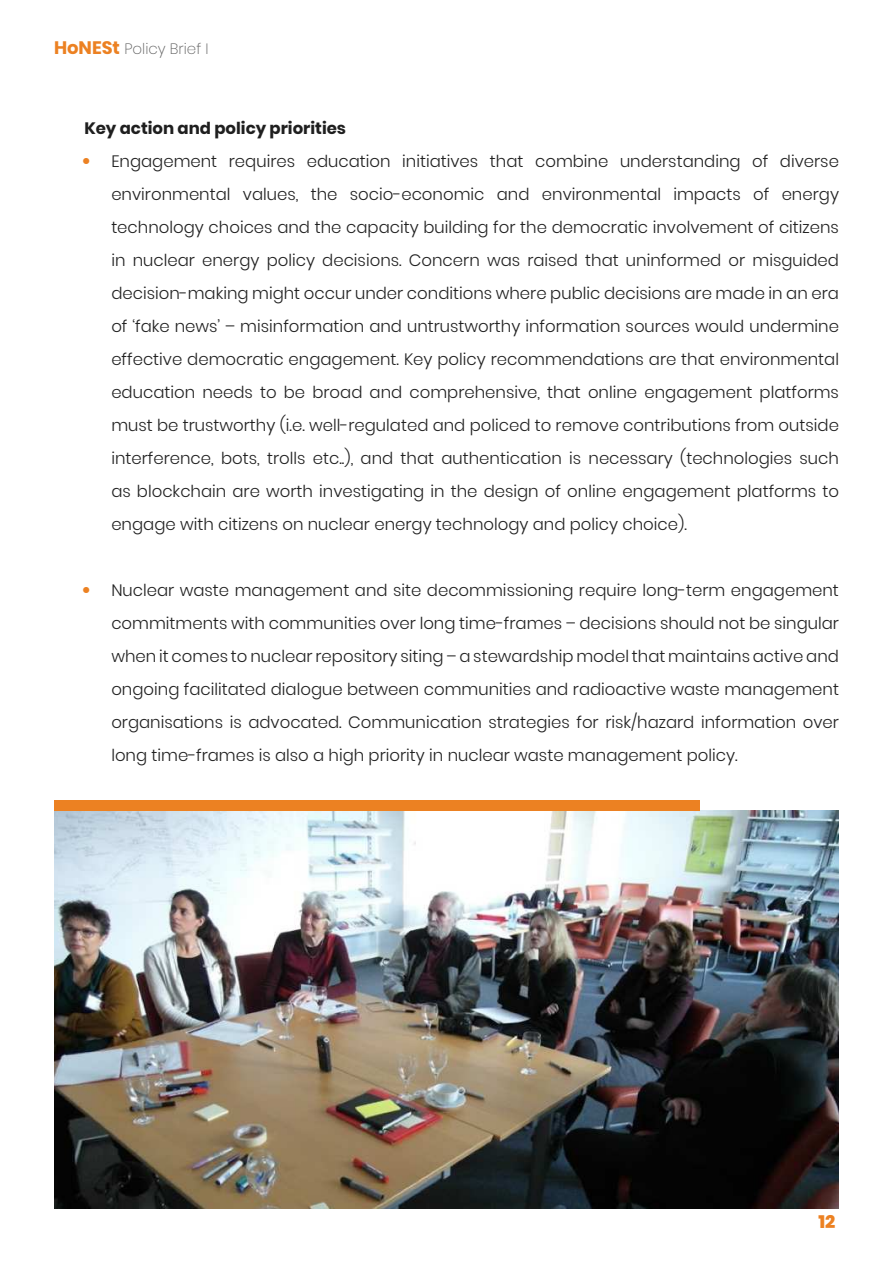
<style>
.page{position:relative;width:893px;height:1263px;background:#fff}
.page>*{position:absolute;margin:0;border:0;box-sizing:border-box;transform-origin:0 0}
.t1{font:800 18px "Poppins";color:#ec8122}
.t2{font:300 16.5px/33px "Poppins";color:#212121;text-align:justify}
.t3{font:700 16.5px "Poppins";color:#1f1f1f}
.t4{font:200 15px "Poppins";color:#606060}
.s1{font-weight:700;font-size:18px;color:#ec8122}
.s2{font-weight:900;font-size:18px;color:#ec8122}
</style>
<div class="page">
<img style="left:54px;top:811px;width:785px;height:398px">
<div style="left:54px;top:800px;width:645px;height:11px;background:#ec8122"></div>
<p class="t4" style="left:54px;top:39px;width:156px"><span class="s1">HoNESt</span> Policy Brief I</p>
<p class="t3" style="left:84px;top:120px;width:263px">Key action and policy priorities</p>
<p class="t2" style="left:111px;top:144px;width:729px;text-indent:-30px"><span class="s2">•</span> Engagement requires education initiatives that combine understanding of diverse environmental values, the socio-economic and environmental impacts of energy technology choices and the capacity building for the democratic involvement of citizens in nuclear energy policy decisions. Concern was raised that uninformed or misguided decision-making might occur under conditions where public decisions are made in an era of ‘fake news’ – misinformation and untrustworthy information sources would undermine effective democratic engagement. Key policy recommendations are that environmental education needs to be broad and comprehensive, that online engagement platforms must be trustworthy (i.e. well-regulated and policed to remove contributions from outside interference, bots, trolls etc..), and that authentication is necessary (technologies such as blockchain are worth investigating in the design of online engagement platforms to engage with citizens on nuclear energy technology and policy choice).</p>
<p class="t2" style="left:111px;top:573px;width:729px;text-indent:-30px"><span class="s2">•</span> Nuclear waste management and site decommissioning require long-term engagement commitments with communities over long time-frames – decisions should not be singular when it comes to nuclear repository siting – a stewardship model that maintains active and ongoing facilitated dialogue between communities and radioactive waste management organisations is advocated. Communication strategies for risk/hazard information over long time-frames is also a high priority in nuclear waste management policy.</p>
<p class="t1" style="left:818px;top:1211px;width:18px">12</p>
</div>
